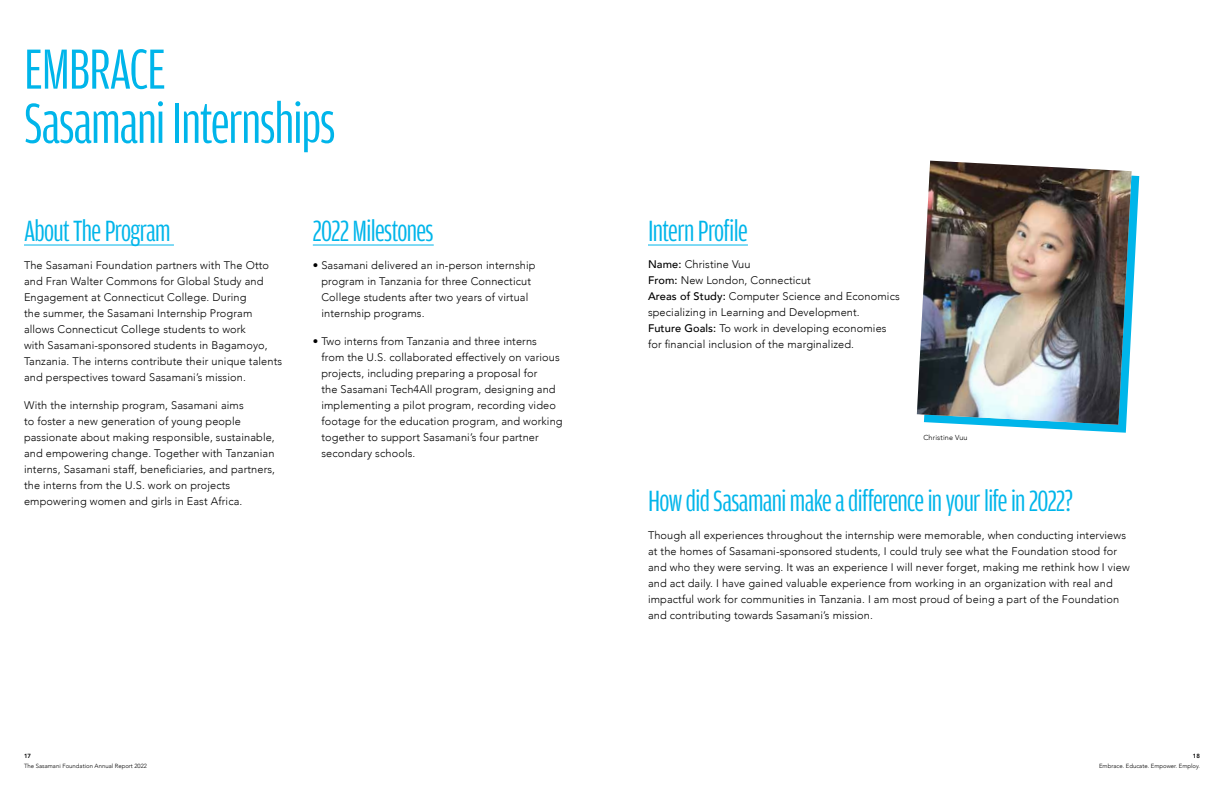
<style>
.page{position:relative;width:1224px;height:792px;background:#fff}
.page>*{position:absolute;margin:0;border:0;box-sizing:border-box;transform-origin:0 0}
.t1{font:60px/54.2px "Amplitude Comp";letter-spacing:-.02em;color:#00b5ea}
.t2{font:31.1px "Amplitude Comp";letter-spacing:-.02em;color:#00b5ea}
.t3{font:300 11px/16px "Avenir";letter-spacing:.01em;color:#000}
.t4{font:300 7.2px "Avenir";letter-spacing:.02em;color:#000}
.t5{font:300 6px "Avenir";color:#000}
.t6{font:800 6px "Avenir";color:#000}
.s1{font-weight:500}
</style>
<div class="page">
<hr style="left:24px;top:245px;width:150px;height:1px;background:#00b5ea">
<hr style="left:313px;top:245px;width:121px;height:1px;background:#00b5ea">
<hr style="left:648px;top:245px;width:100px;height:1px;background:#00b5ea">
<svg style="left:980px;top:175px;width:159px;height:258px"></svg>
<img style="left:917px;top:161px;width:215px;height:264px">
<h1 class="t1" style="left:24px;top:42px;width:313px">EMBRACE<br>Sasamani Internships</h1>
<h2 class="t2" style="left:24px;top:214px;width:148px">About The Program</h2>
<p class="t3" style="left:24px;top:257px;width:260px">The Sasamani Foundation partners with The Otto and Fran Walter Commons for Global Study and Engagement at Connecticut College. During<br>the summer, the Sasamani Internship Program allows Connecticut College students to work<br>with Sasamani-sponsored students in Bagamoyo, Tanzania. The interns contribute their unique talents and perspectives toward Sasamani’s mission.</p>
<p class="t3" style="left:24px;top:397px;width:253px">With the internship program, Sasamani aims<br>to foster a new generation of young people passionate about making responsible, sustainable, and empowering change. Together with Tanzanian interns, Sasamani staff, beneficiaries, and partners, the interns from the U.S. work on projects empowering women and girls in East Africa.</p>
<h2 class="t2" style="left:313px;top:214px;width:122px">2022 Milestones</h2>
<p class="t3" style="left:321px;top:257px;width:216px;text-indent:-9px">• Sasamani delivered an in-person internship program in Tanzania for three Connecticut College students after two years of virtual internship programs.</p>
<p class="t3" style="left:321px;top:333px;width:243px;text-indent:-9px">• Two interns from Tanzania and three interns from the U.S. collaborated effectively on various projects, including preparing a proposal for<br>the Sasamani Tech4All program, designing and implementing a pilot program, recording video footage for the education program, and working together to support Sasamani’s four partner secondary schools.</p>
<p class="t6" style="left:24px;top:751px;width:9px">17</p>
<p class="t5" style="left:24px;top:762px;width:125px">The Sasamani Foundation Annual Report 2022</p>
<h2 class="t2" style="left:648px;top:214px;width:101px">Intern Profile</h2>
<p class="t3" style="left:648px;top:256px;width:253px"><span class="s1">Name:</span> Christine Vuu<br><span class="s1">From:</span> New London, Connecticut<br><span class="s1">Areas of Study:</span> Computer Science and Economics specializing in Learning and Development.<br><span class="s1">Future Goals:</span> To work in developing economies for financial inclusion of the marginalized.</p>
<p class="t4" style="left:923px;top:433px;width:46px">Christine Vuu</p>
<h2 class="t2" style="left:648px;top:484px;width:427px">How did Sasamani make a difference in your life in 2022?</h2>
<p class="t3" style="left:648px;top:527px;width:483px">Though all experiences throughout the internship were memorable, when conducting interviews at the homes of Sasamani-sponsored students, I could truly see what the Foundation stood for and who they were serving. It was an experience I will never forget, making me rethink how I view and act daily. I have gained valuable experience from working in an organization with real and impactful work for communities in Tanzania. I am most proud of being a part of the Foundation and contributing towards Sasamani’s mission.</p>
<p class="t6" style="left:1193px;top:751px;width:9px">18</p>
<p class="t5" style="left:1099px;top:762px;width:102px">Embrace. Educate. Empower. Employ.</p>
</div>
